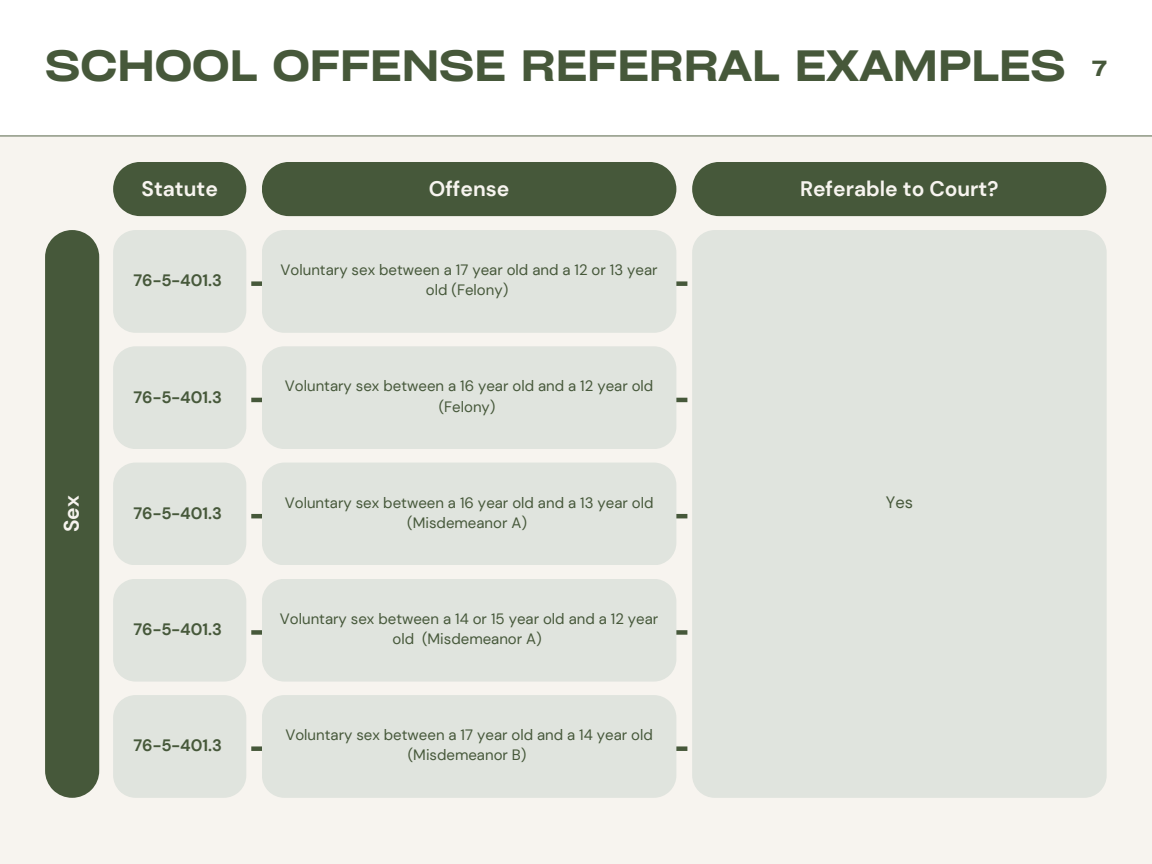
<style>
.page{position:relative;width:1152px;height:864px;background:#fff}
.page>*{position:absolute;margin:0;border:0;box-sizing:border-box;transform-origin:0 0}
.t1{font:600 expanded 42px "Cy Grotesk";color:#46583a}
.t2{font:700 21px "DM Sans";color:#f7f4ef}
.t3{font:600 expanded 21px "Cy Grotesk";color:#46583a}
.t4{font:700 16.5px "DM Sans";color:#46583a}
.t5{font:16.5px "DM Sans";color:#46583a}
.t6{font:15px/20.2px "DM Sans";color:#46583a;text-align:center}
</style>
<div class="page">
<div style="left:0;top:135px;width:1152px;height:729px;background:#f7f4ef"></div>
<svg style="left:113px;top:230px;width:574px;height:103px"></svg>
<div style="left:262px;top:230px;width:414px;height:103px;background:#e0e4de"></div>
<div style="left:692px;top:230px;width:415px;height:568px;background:#e0e4de"></div>
<svg style="left:113px;top:162px;width:133px;height:54px;background:#556549"></svg>
<div style="left:262px;top:162px;width:414px;height:54px;background:#46583a"></div>
<div style="left:692px;top:162px;width:414px;height:54px;background:#46583a"></div>
<div style="left:45px;top:230px;width:54px;height:568px;background:#46583a"></div>
<hr style="left:0;top:135px;width:1152px;height:2px;background:#6b7961">
<svg style="left:113px;top:346px;width:574px;height:103px"></svg>
<div style="left:262px;top:346px;width:414px;height:103px;background:#e0e4de"></div>
<svg style="left:113px;top:463px;width:574px;height:102px"></svg>
<div style="left:262px;top:463px;width:414px;height:102px;background:#e0e4de"></div>
<svg style="left:113px;top:579px;width:574px;height:103px"></svg>
<div style="left:262px;top:579px;width:414px;height:103px;background:#e0e4de"></div>
<svg style="left:113px;top:695px;width:574px;height:103px"></svg>
<div style="left:262px;top:695px;width:414px;height:103px;background:#e0e4de"></div>
<p class="t1" style="left:45px;top:39px;width:1022px">SCHOOL OFFENSE REFERRAL EXAMPLES</p>
<p class="t3" style="left:1092px;top:55px;width:16px">7</p>
<p class="t2" style="left:58px;top:532px;width:38px;rotate:-90deg">Sex</p>
<p class="t2" style="left:141px;top:175px;width:78px">Statute</p>
<p class="t2" style="left:429px;top:175px;width:82px">Offense</p>
<p class="t2" style="left:800px;top:175px;width:200px">Referable to Court?</p>
<p class="t4" style="left:133px;top:270px;width:90px">76-5-401.3</p>
<p class="t6" style="left:281px;top:260px;width:379px">Voluntary sex between a 17 year old and a 12 or 13 year old (Felony)</p>
<p class="t4" style="left:133px;top:386px;width:90px">76-5-401.3</p>
<p class="t6" style="left:285px;top:376px;width:370px">Voluntary sex between a 16 year old and a 12 year old (Felony)</p>
<p class="t4" style="left:133px;top:502px;width:90px">76-5-401.3</p>
<p class="t6" style="left:285px;top:492px;width:370px">Voluntary sex between a 16 year old and a 13 year old (Misdemeanor A)</p>
<p class="t4" style="left:133px;top:619px;width:90px">76-5-401.3</p>
<p class="t6" style="left:280px;top:609px;width:380px">Voluntary sex between a 14 or 15 year old and a 12 year old (Misdemeanor A)</p>
<p class="t4" style="left:133px;top:735px;width:90px">76-5-401.3</p>
<p class="t6" style="left:285px;top:725px;width:369px">Voluntary sex between a 17 year old and a 14 year old (Misdemeanor B)</p>
<p class="t5" style="left:886px;top:492px;width:29px">Yes</p>
</div>
